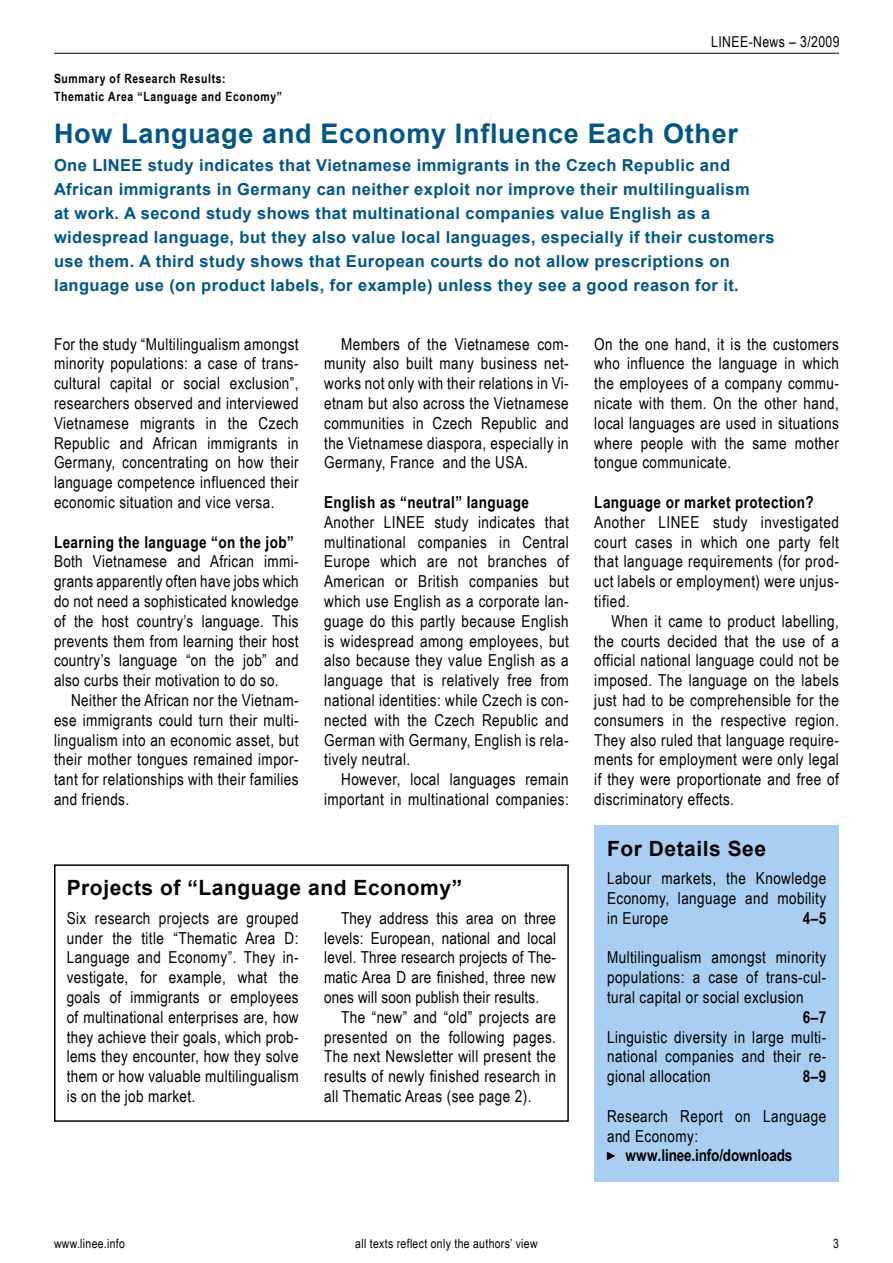
<style>
.page{position:relative;width:893px;height:1263px;background:#fff}
.page>*{position:absolute;margin:0;border:0;box-sizing:border-box;transform-origin:0 0}
.t1{font:700 27px "Arial";letter-spacing:.025em;color:#005688}
.t2{font:700 21px "Arial";letter-spacing:.025em;color:#000}
.t3{font:16.5px/19.8px "Arial Narrow";letter-spacing:.025em;color:#000;text-align:justify}
.t4{font:700 16.5px/24px "Arial";letter-spacing:.025em;color:#005688}
.t5{font:700 16.5px "Arial Narrow";letter-spacing:.025em;color:#000}
.t6{font:15px "Arial Narrow";letter-spacing:.025em;color:#000}
.t7{font:700 12.75px/18px "Arial Narrow";letter-spacing:.05em;color:#000}
.t8{font:12.75px "Arial Narrow";letter-spacing:.025em;color:#000}
.s1{font-weight:700;font-size:12px}
.s2{font-weight:700}
</style>
<div class="page">
<hr style="left:54px;top:53px;width:785px;height:1px;background:#000">
<div style="left:594px;top:825px;width:245px;height:356px;background:#a8cff2"></div>
<div style="left:54px;top:864px;width:515px;height:258px;border:2px solid #000"></div>
<p class="t7" style="left:54px;top:69px;width:230px">Summary of Research Results:<br>Thematic Area “Language and Economy”</p>
<p class="t6" style="left:711px;top:30px;width:130px">LINEE-News – 3/2009</p>
<h1 class="t1" style="left:54px;top:116px;width:685px">How Language and Economy Influence Each Other</h1>
<p class="t4" style="left:54px;top:154px;width:722px">One LINEE study indicates that Vietnamese immigrants in the Czech Republic and African immigrants in Germany can neither exploit nor improve their multilingualism<br>at work. A second study shows that multinational companies value English as a widespread language, but they also value local languages, especially if their customers use them. A third study shows that European courts do not allow prescriptions on language use (on product labels, for example) unless they see a good reason for it.</p>
<p class="t3" style="left:54px;top:333px;width:246px">For the study “Multilingualism amongst minority populations: a case of trans&shy;cultural capital or social exclusion”, researchers observed and interviewed Vietnamese migrants in the Czech Republic and African immigrants in Germany, concentrating on how their language competence influenced their economic situation and vice versa.</p>
<p class="t5" style="left:54px;top:529px;width:241px">Learning the language “on the job”</p>
<p class="t3" style="left:54px;top:551px;width:246px">Both Vietnamese and African immi&shy;grants apparently often have jobs which do not need a sophisticated knowledge of the host country’s language. This prevents them from learning their host country’s language “on the job” and also curbs their motivation to do so.</p>
<p class="t3" style="left:54px;top:690px;width:246px;text-indent:17px">Neither the African nor the Vietnam&shy;ese immigrants could turn their multi&shy;lingualism into an economic asset, but their mother tongues remained impor&shy;tant for relationships with their families and friends.</p>
<p class="t3" style="left:324px;top:333px;width:246px;text-indent:17px">Members of the Vietnamese com&shy;munity also built many business net&shy;works not only with their relations in Vi&shy;etnam but also across the Vietnamese communities in Czech Republic and the Vietnamese diaspora, especially in Germany, France and the USA.</p>
<p class="t5" style="left:324px;top:490px;width:206px">English as “neutral” language</p>
<p class="t3" style="left:324px;top:511px;width:246px">Another LINEE study indicates that multinational companies in Central Europe which are not branches of American or British companies but which use English as a corporate lan&shy;guage do this partly because English is widespread among employees, but also because they value English as a language that is relatively free from national identities: while Czech is con&shy;nected with the Czech Republic and German with Germany, English is rela&shy;tively neutral.</p>
<p class="t3" style="left:324px;top:769px;width:246px;text-align:right">However, local languages remain important in multinational companies:</p>
<p class="t2" style="left:67px;top:874px;width:397px">Projects of “Language and Economy”</p>
<p class="t3" style="left:67px;top:907px;width:233px">Six research projects are grouped under the title “Thematic Area D:<br>Language and Economy”. They in&shy;vestigate, for example, what the goals of immigrants or employees of multinational enterprises are, how they achieve their goals, which prob&shy;lems they encounter, how they solve them or how valuable multilingualism is on the job market.</p>
<p class="t3" style="left:324px;top:907px;width:233px;text-indent:17px">They address this area on three levels: European, national and local level. Three research projects of The&shy;matic Area D are finished, three new ones will soon publish their results.</p>
<p class="t3" style="left:324px;top:1006px;width:233px;text-indent:17px">The “new” and “old” projects are presented on the following pages.<br>The next Newsletter will present the results of newly finished research in all Thematic Areas (see page 2).</p>
<p class="t3" style="left:594px;top:333px;width:246px">On the one hand, it is the customers who influence the language in which the employees of a company commu&shy;nicate with them. On the other hand, local languages are used in situations where people with the same mother tongue communicate.</p>
<p class="t5" style="left:594px;top:490px;width:221px">Language or market protection?</p>
<p class="t3" style="left:594px;top:511px;width:246px">Another LINEE study investigated court cases in which one party felt that language requirements (for prod&shy;uct labels or employment) were unjus&shy;tified.</p>
<p class="t3" style="left:594px;top:610px;width:246px;text-indent:17px">When it came to product labelling, the courts decided that the use of a official national language could not be imposed. The language on the labels just had to be comprehensible for the consumers in the respective region.<br>They also ruled that language require&shy;ments for employment were only legal if they were proportionate and free of discriminatory effects.</p>
<p class="t2" style="left:607px;top:835px;width:161px">For Details See</p>
<p class="t3" style="left:607px;top:868px;width:221px">Labour markets, the Knowledge Economy, language and mobility in Europe</p>
<p class="t5" style="left:803px;top:905px;width:25px">4–5</p>
<p class="t3" style="left:607px;top:947px;width:221px">Multilingualism amongst minority populations: a case of trans-cul&shy;tural capital or social exclusion</p>
<p class="t5" style="left:803px;top:1004px;width:25px">6–7</p>
<p class="t3" style="left:607px;top:1026px;width:221px">Linguistic diversity in large multi&shy;national companies and their re&shy;gional allocation</p>
<p class="t5" style="left:803px;top:1064px;width:25px">8–9</p>
<p class="t3" style="left:607px;top:1105px;width:221px;text-align:left">Research Report on Language and Economy:<br><span class="s1">►</span> <span class="s2">www.linee.info/downloads</span></p>
<p class="t8" style="left:355px;top:1234px;width:184px">all texts reflect only the authors’ view</p>
<p class="t8" style="left:54px;top:1234px;width:72px">www.linee.info</p>
<p class="t8" style="left:833px;top:1234px;width:7px">3</p>
</div>
